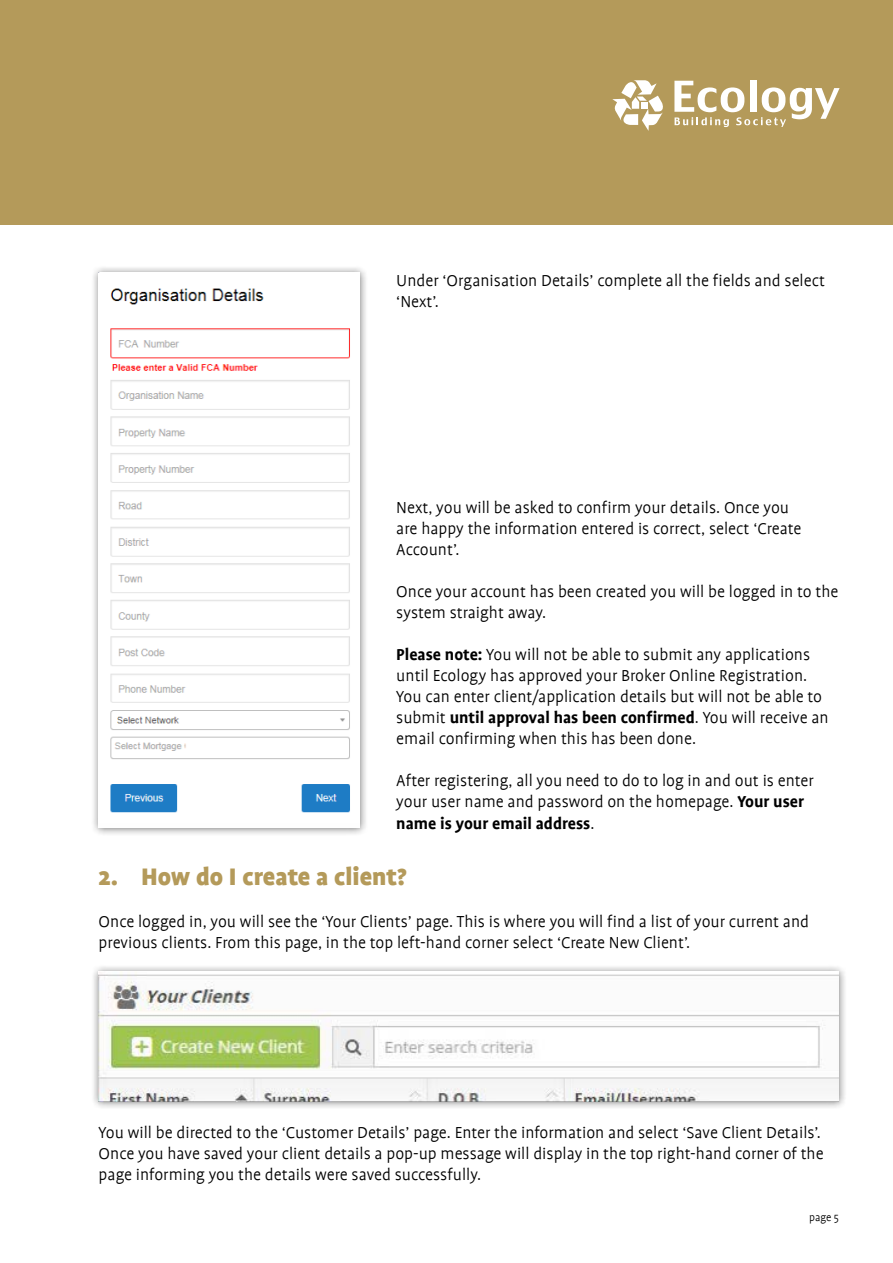
<style>
.page{position:relative;width:893px;height:1263px;background:#fff}
.page>*{position:absolute;margin:0;border:0;box-sizing:border-box;transform-origin:0 0}
.t1{font:900 27px "Profile";color:#b49a5a}
.t2{font:300 18px/21px "Profile";color:#000}
.t3{font:300 12px "Profile";color:#000}
.s1{font-weight:700}
</style>
<div class="page">
<div style="left:0;top:0;width:893px;height:225px;background:#b49a5a"></div>
<svg style="left:674px;top:81px;width:165px;height:46px"></svg>
<svg style="left:612px;top:80px;width:51px;height:51px"></svg>
<div style="left:90px;top:264px;width:278px;height:572px;background:#000;opacity:.5"></div>
<img style="left:99px;top:272px;width:261px;height:556px">
<div style="left:90px;top:963px;width:757px;height:146px;background:#000;opacity:.5"></div>
<img style="left:99px;top:972px;width:740px;height:130px">
<p class="t2" style="left:396px;top:271px;width:430px">Under ‘Organisation Details’ complete all the fields and select ‘Next’.</p>
<p class="t2" style="left:396px;top:498px;width:407px">Next, you will be asked to confirm your details. Once you are happy the information entered is correct, select ‘Create<br>Account’.</p>
<p class="t2" style="left:396px;top:582px;width:444px">Once your account has been created you will be logged in to the system straight away.</p>
<p class="t2" style="left:396px;top:645px;width:434px"><span class="s1">Please note:</span> You will not be able to submit any applications until Ecology has approved your Broker Online Registration.<br>You can enter client/application details but will not be able to submit <span class="s1">until approval has been confirmed</span>. You will receive an email confirming when this has been done.</p>
<p class="t2" style="left:396px;top:771px;width:419px">After registering, all you need to do to log in and out is enter your user name and password on the homepage. <span class="s1">Your user name is your email address</span>.</p>
<h1 class="t1" style="left:99px;top:862px;width:310px">2. How do I create a client?</h1>
<p class="t2" style="left:99px;top:912px;width:712px">Once logged in, you will see the ‘Your Clients’ page. This is where you will find a list of your current and previous clients. From this page, in the top left-hand corner select ‘Create New Client’.</p>
<p class="t2" style="left:99px;top:1122px;width:726px">You will be directed to the ‘Customer Details’ page. Enter the information and select ‘Save Client Details’.<br>Once you have saved your client details a pop-up message will display in the top right-hand corner of the page informing you the details were saved successfully.</p>
<p class="t3" style="left:809px;top:1211px;width:31px">page 5</p>
</div>
